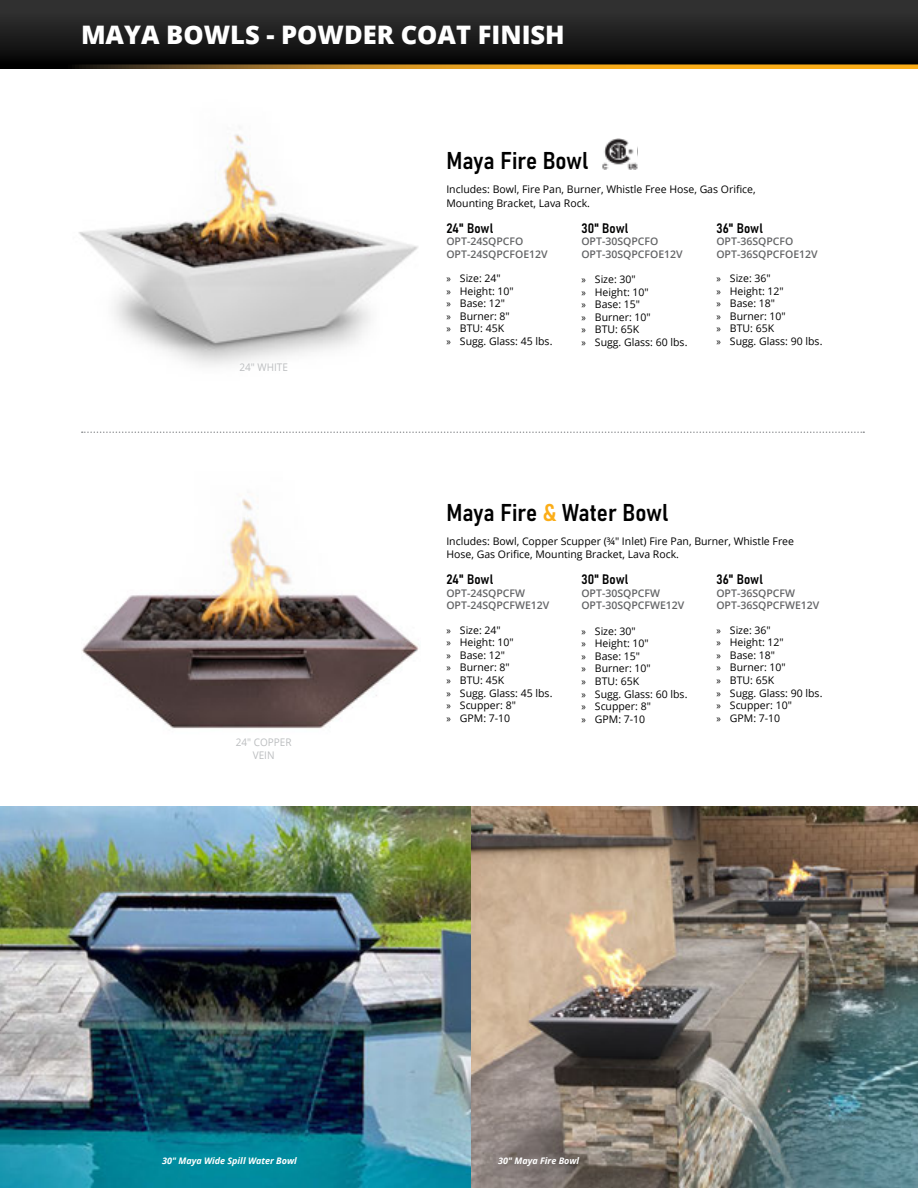
<style>
.page{position:relative;width:918px;height:1188px;background:#fff}
.page>*{position:absolute;margin:0;border:0;box-sizing:border-box;transform-origin:0 0}
.t1{font:800 25.5px "Open Sans";color:#fff}
.t2{font:24px "Bahnschrift";color:#000}
.t3{font:13.5px "Bahnschrift";letter-spacing:.01em;color:#000}
.t4{font:10.5px/12.6px "Open Sans";color:#000}
.t5{font:600 10.5px/12.6px "Open Sans";color:#636466}
.t6{font:10.5px/12.6px "Open Sans";color:#bcbec0;text-align:center;scale:.95 1}
.t7{font:italic 700 9px "Open Sans";color:#fff}
.s1{font-family:"Myriad Pro"}
.s2{color:#fbad18}
</style>
<div class="page">
<div style="left:0;top:0;width:918px;height:69px;background:linear-gradient(to bottom,#383838,#010101)"></div>
<svg style="left:14px;top:64px;width:904px;height:5px;background:#a8761a"></svg>
<img style="left:78px;top:134px;width:340px;height:232px">
<img style="left:81px;top:499px;width:338px;height:230px">
<svg style="left:82px;top:431px;width:782px;height:2px"></svg>
<img style="left:602px;top:138px;width:35px;height:32px">
<img style="left:0;top:806px;width:918px;height:382px">
<h1 class="t1" style="left:81px;top:15px;width:485px">MAYA BOWLS - POWDER COAT FINISH</h1>
<h2 class="t2" style="left:446px;top:143px;width:144px">Maya Fire Bowl</h2>
<p class="t4" style="left:446px;top:182px;width:311px;line-height:13.5px">Includes: Bowl, Fire Pan, Burner, Whistle Free Hose, Gas Orifice,<br>Mounting Bracket, Lava Rock.</p>
<p class="t6" style="left:239px;top:361px;width:52px">24" WHITE</p>
<p class="t6" style="left:236px;top:736px;width:60px">24" COPPER<br>VEIN</p>
<p class="t3" style="left:446px;top:218px;width:48px">24" Bowl</p>
<p class="t5" style="left:446px;top:235px;width:103px">OPT-24SQPCFO<br>OPT-24SQPCFOE12V</p>
<p class="t4" style="left:446px;top:272px;width:108px"><span class="s1">»</span> Size: 24"<br><span class="s1">»</span> Height: 10"<br><span class="s1">»</span> Base: 12"<br><span class="s1">»</span> Burner: 8"<br><span class="s1">»</span> BTU: 45K<br><span class="s1">»</span> Sugg. Glass: 45 lbs.</p>
<p class="t3" style="left:581px;top:218px;width:49px">30" Bowl</p>
<p class="t5" style="left:581px;top:235px;width:103px">OPT-30SQPCFO<br>OPT-30SQPCFOE12V</p>
<p class="t4" style="left:581px;top:273px;width:108px"><span class="s1">»</span> Size: 30"<br><span class="s1">»</span> Height: 10"<br><span class="s1">»</span> Base: 15"<br><span class="s1">»</span> Burner: 10"<br><span class="s1">»</span> BTU: 65K<br><span class="s1">»</span> Sugg. Glass: 60 lbs.</p>
<p class="t3" style="left:716px;top:218px;width:48px">36" Bowl</p>
<p class="t5" style="left:716px;top:235px;width:103px">OPT-36SQPCFO<br>OPT-36SQPCFOE12V</p>
<p class="t4" style="left:716px;top:272px;width:108px"><span class="s1">»</span> Size: 36"<br><span class="s1">»</span> Height: 12"<br><span class="s1">»</span> Base: 18"<br><span class="s1">»</span> Burner: 10"<br><span class="s1">»</span> BTU: 65K<br><span class="s1">»</span> Sugg. Glass: 90 lbs.</p>
<h2 class="t2" style="left:446px;top:495px;width:223px">Maya Fire <span class="s2">&amp;</span> Water Bowl</h2>
<p class="t4" style="left:446px;top:534px;width:349px;line-height:13.5px">Includes: Bowl, Copper Scupper (¾" Inlet) Fire Pan, Burner, Whistle Free<br>Hose, Gas Orifice, Mounting Bracket, Lava Rock.</p>
<p class="t3" style="left:446px;top:569px;width:48px">24" Bowl</p>
<p class="t5" style="left:446px;top:586px;width:105px">OPT-24SQPCFW<br>OPT-24SQPCFWE12V</p>
<p class="t4" style="left:446px;top:623px;width:108px"><span class="s1">»</span> Size: 24"<br><span class="s1">»</span> Height: 10"<br><span class="s1">»</span> Base: 12"<br><span class="s1">»</span> Burner: 8"<br><span class="s1">»</span> BTU: 45K<br><span class="s1">»</span> Sugg. Glass: 45 lbs. <span class="s1">»</span> Scupper: 8"<br><span class="s1">»</span> GPM: 7-10</p>
<p class="t3" style="left:581px;top:569px;width:49px">30" Bowl</p>
<p class="t5" style="left:581px;top:586px;width:105px">OPT-30SQPCFW<br>OPT-30SQPCFWE12V</p>
<p class="t4" style="left:581px;top:624px;width:108px"><span class="s1">»</span> Size: 30"<br><span class="s1">»</span> Height: 10"<br><span class="s1">»</span> Base: 15"<br><span class="s1">»</span> Burner: 10"<br><span class="s1">»</span> BTU: 65K<br><span class="s1">»</span> Sugg. Glass: 60 lbs. <span class="s1">»</span> Scupper: 8"<br><span class="s1">»</span> GPM: 7-10</p>
<p class="t3" style="left:716px;top:569px;width:48px">36" Bowl</p>
<p class="t5" style="left:716px;top:586px;width:105px">OPT-36SQPCFW<br>OPT-36SQPCFWE12V</p>
<p class="t4" style="left:716px;top:623px;width:108px"><span class="s1">»</span> Size: 36"<br><span class="s1">»</span> Height: 12"<br><span class="s1">»</span> Base: 18"<br><span class="s1">»</span> Burner: 10"<br><span class="s1">»</span> BTU: 65K<br><span class="s1">»</span> Sugg. Glass: 90 lbs. <span class="s1">»</span> Scupper: 10"<br><span class="s1">»</span> GPM: 7-10</p>
<p class="t7" style="left:162px;top:1155px;width:136px">30" Maya Wide Spill Water Bowl</p>
<p class="t7" style="left:498px;top:1155px;width:83px">30" Maya Fire Bowl</p>
</div>
